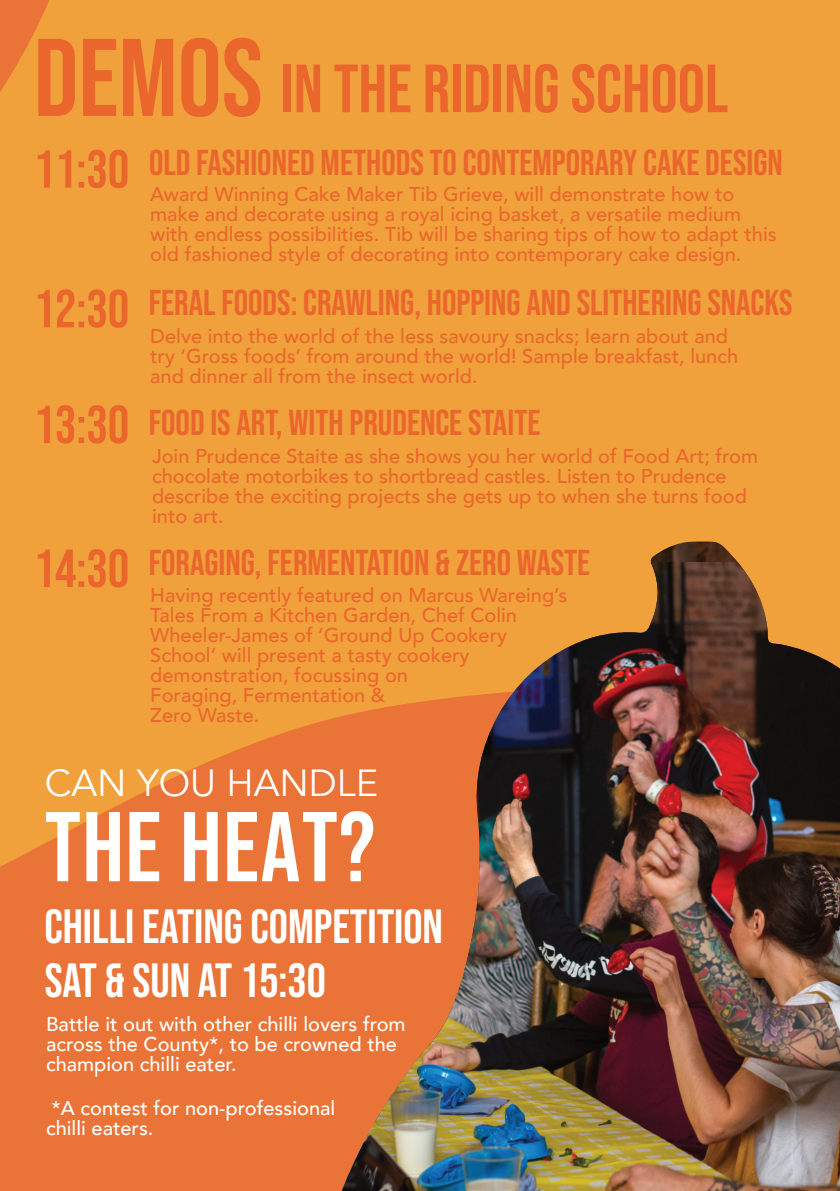
<style>
.page{position:relative;width:840px;height:1191px;background:#fff}
.page>*{position:absolute;margin:0;border:0;box-sizing:border-box;transform-origin:0 0}
.t1{font:98.8px "Bebas Neue";letter-spacing:.015em;color:#fff}
.t2{font:68px "Bebas Neue";color:#eb662c}
.t3{font:53.4px/115.8px "Bebas Neue";color:#eb662c}
.t4{font:48px "Bebas Neue";color:#fff}
.t5{font:37.6px "Avenir";color:#fff}
.t6{font:36px "Bebas Neue";color:#eb662c}
.t7{font:500 20px/20px "Avenir";color:#eb662c}
.t8{font:500 20px/20px "Avenir";color:#fff}
.s1{font-size:110px}
.s2{font-size:53.4px}
</style>
<div class="page">
<div style="left:0;top:0;width:839px;height:1191px;background:#f0a13b"></div>
<svg style="left:0;top:0;width:49px;height:92px"></svg>
<svg style="left:0;top:721px;width:322px;height:470px;fill:#ea7437"></svg>
<img style="left:650px;top:541px;width:88px;height:21px">
<img style="left:324px;top:562px;width:515px;height:629px">
<h2 class="t2" style="left:34px;top:61px;width:695px"><span class="s1">DEMOS</span> IN THE RIDING SCHOOL</h2>
<h3 class="t6" style="left:33px;top:148px;width:750px"><span class="s2">11:30</span> OLD FASHIONED METHODS TO CONTEMPORARY CAKE DESIGN</h3>
<p class="t7" style="left:150px;top:185px;width:627px">Award Winning Cake Maker Tib Grieve, will demonstrate how to make and decorate using a royal icing basket, a versatile medium with endless possibilities. Tib will be sharing tips of how to adapt this old fashioned style of decorating into contemporary cake design.</p>
<h3 class="t3" style="left:33px;top:256px;width:97px">12:30<br>13:30</h3>
<h3 class="t3" style="left:33px;top:516px;width:97px">14:30</h3>
<h3 class="t6" style="left:149px;top:288px;width:644px">FERAL FOODS: CRAWLING, HOPPING AND SLITHERING SNACKS</h3>
<p class="t7" style="left:150px;top:326px;width:589px">Delve into the world of the less savoury snacks; learn about and try ‘Gross foods’ from around the world! Sample breakfast, lunch and dinner all from the insect world.</p>
<h3 class="t6" style="left:149px;top:408px;width:393px">FOOD IS ART, WITH PRUDENCE STAITE</h3>
<p class="t7" style="left:152px;top:446px;width:607px">Join Prudence Staite as she shows you her world of Food Art; from chocolate motorbikes to shortbread castles. Listen to Prudence describe the exciting projects she gets up to when she turns food into art.</p>
<h3 class="t6" style="left:149px;top:547px;width:443px">FORAGING, FERMENTATION &amp; ZERO WASTE</h3>
<p class="t7" style="left:150px;top:585px;width:418px">Having recently featured on Marcus Wareing’s<br>Tales From a Kitchen Garden, Chef Colin<br>Wheeler-James of ‘Ground Up Cookery<br>School’ will present a tasty cookery demonstration, focussing on<br>Foraging, Fermentation &amp;<br>Zero Waste.</p>
<h3 class="t5" style="left:45px;top:759px;width:334px">CAN YOU HANDLE</h3>
<h1 class="t1" style="left:45px;top:807px;width:332px">THE HEAT?</h1>
<h3 class="t4" style="left:44px;top:906px;width:400px">CHILLI EATING COMPETITION</h3>
<h3 class="t4" style="left:45px;top:961px;width:282px">SAT &amp; SUN AT 15:30</h3>
<p class="t8" style="left:46px;top:1014px;width:361px">Battle it out with other chilli lovers from across the County*, to be crowned the champion chilli eater.</p>
<p class="t8" style="left:46px;top:1098px;width:291px">*A contest for non-professional chilli eaters.</p>
</div>
